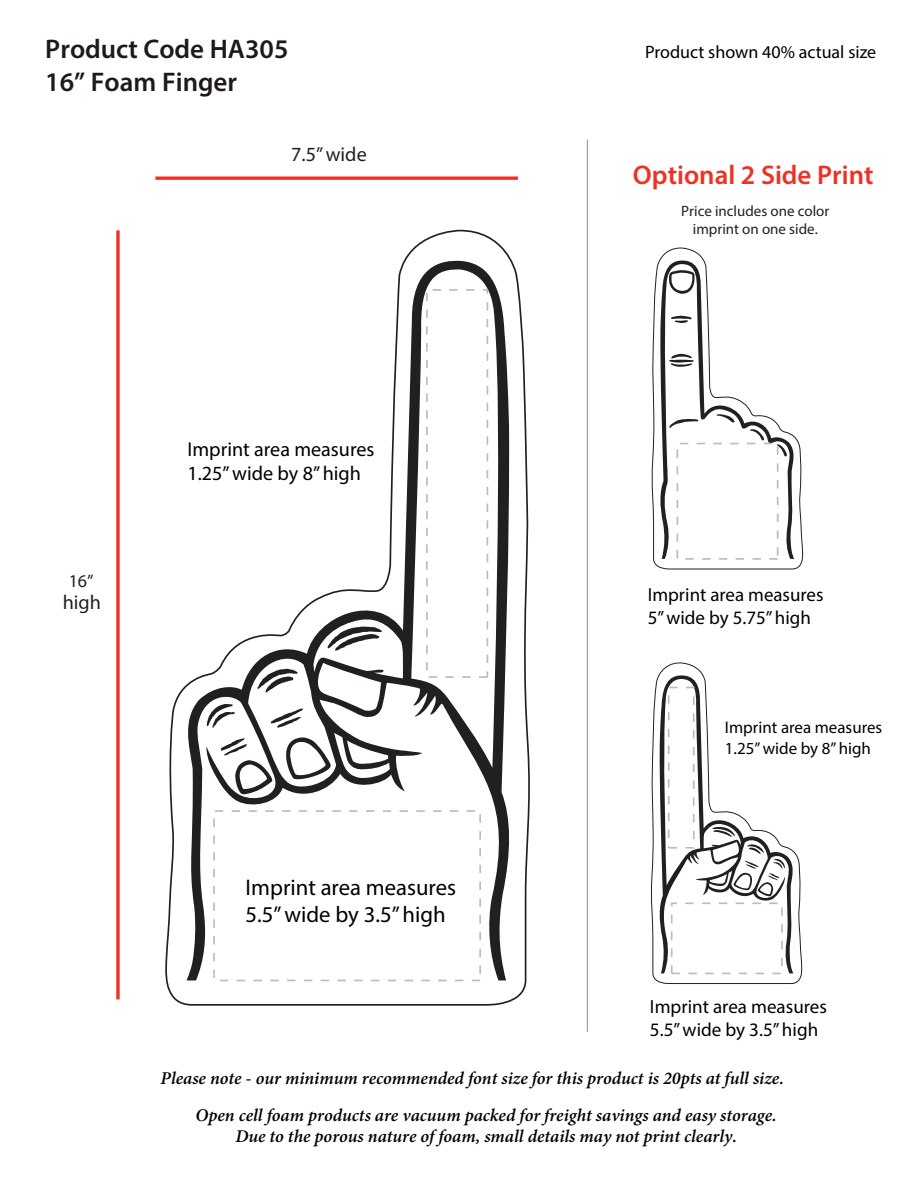
<style>
.page{position:relative;width:918px;height:1188px;background:#fff}
.page>*{position:absolute;margin:0;border:0;box-sizing:border-box;transform-origin:0 0}
.t1{font:600 27px "Myriad Pro";color:#1f191c}
.t2{font:600 27px "Myriad Pro";color:#ee3124}
.t3{font:22.65px/27.2px "Myriad Pro";color:#010101}
.t4{font:20.1px/24.2px "Myriad Pro";color:#010101}
.t5{font:20.1px "Myriad Pro";color:#221f20}
.t6{font:19.05px/23px "Myriad Pro";color:#010101}
.t7{font:18.9px/22.8px "Myriad Pro";color:#010101}
.t8{font:italic 600 18px/36.9px "Minion Pro";color:#020202}
.t9{font:18px "Myriad Pro";color:#010101}
.t10{font:18px "Myriad Pro";color:#221f20}
.t11{font:16.95px/20.4px "Myriad Pro";color:#010101}
.t12{font:15px/18px "Myriad Pro";color:#221f20;text-align:center}
</style>
<div class="page">
<svg style="left:651px;top:248px;width:152px;height:322px"></svg>
<svg style="left:659px;top:260px;width:137px;height:299px"></svg>
<div style="left:677px;top:443px;width:102px;height:117px;border:2px dashed #babcbe"></div>
<svg style="left:165px;top:230px;width:365px;height:776px"></svg>
<svg style="left:182px;top:260px;width:332px;height:720px"></svg>
<svg style="left:328px;top:627px;width:54px;height:24px"></svg>
<svg style="left:221px;top:738px;width:52px;height:57px"></svg>
<svg style="left:285px;top:736px;width:46px;height:45px"></svg>
<svg style="left:206px;top:703px;width:31px;height:25px"></svg>
<svg style="left:269px;top:709px;width:34px;height:19px"></svg>
<svg style="left:257px;top:668px;width:41px;height:25px"></svg>
<div style="left:213px;top:810px;width:268px;height:171px;border:2px dashed #babcbe"></div>
<div style="left:426px;top:289px;width:62px;height:389px;border:2px dashed #babcbe"></div>
<svg style="left:651px;top:663px;width:151px;height:321px"></svg>
<svg style="left:658px;top:675px;width:137px;height:298px"></svg>
<svg style="left:116px;top:230px;width:4px;height:769px;background:#f05146"></svg>
<svg style="left:155px;top:176px;width:363px;height:4px"></svg>
<hr style="left:587px;top:139px;width:1px;height:893px;background:#8f8f8f">
<h1 class="t1" style="left:45px;top:32px;width:245px">Product Code HA305</h1>
<p class="t9" style="left:645px;top:41px;width:233px">Product shown 40% actual size</p>
<h1 class="t1" style="left:45px;top:64px;width:193px">16” Foam Finger</h1>
<p class="t5" style="left:291px;top:142px;width:77px">7.5” wide</p>
<h1 class="t2" style="left:633px;top:158px;width:242px">Optional 2 Side Print</h1>
<p class="t12" style="left:681px;top:202px;width:150px">Price includes one color imprint on one side.</p>
<p class="t10" style="left:69px;top:570px;width:26px">16”</p>
<p class="t5" style="left:63px;top:590px;width:40px">high</p>
<p class="t4" style="left:187px;top:437px;width:188px">Imprint area measures<br>1.25” wide by 8” high</p>
<p class="t3" style="left:246px;top:874px;width:212px">Imprint area measures<br>5.5” wide by 3.5” high</p>
<p class="t7" style="left:648px;top:583px;width:177px">Imprint area measures<br>5” wide by 5.75” high</p>
<p class="t11" style="left:725px;top:717px;width:159px">Imprint area measures<br>1.25” wide by 8” high</p>
<p class="t6" style="left:650px;top:995px;width:179px">Imprint area measures<br>5.5” wide by 3.5” high</p>
<p class="t8" style="left:196px;top:1060px;width:590px;text-indent:-35px">Please note - our minimum recommended font size for this product is 20pts at full size.<br>Open cell foam products are vacuum packed for freight savings and easy storage.</p>
<p class="t8" style="left:235px;top:1118px;width:503px">Due to the porous nature of foam, small details may not print clearly.</p>
</div>
